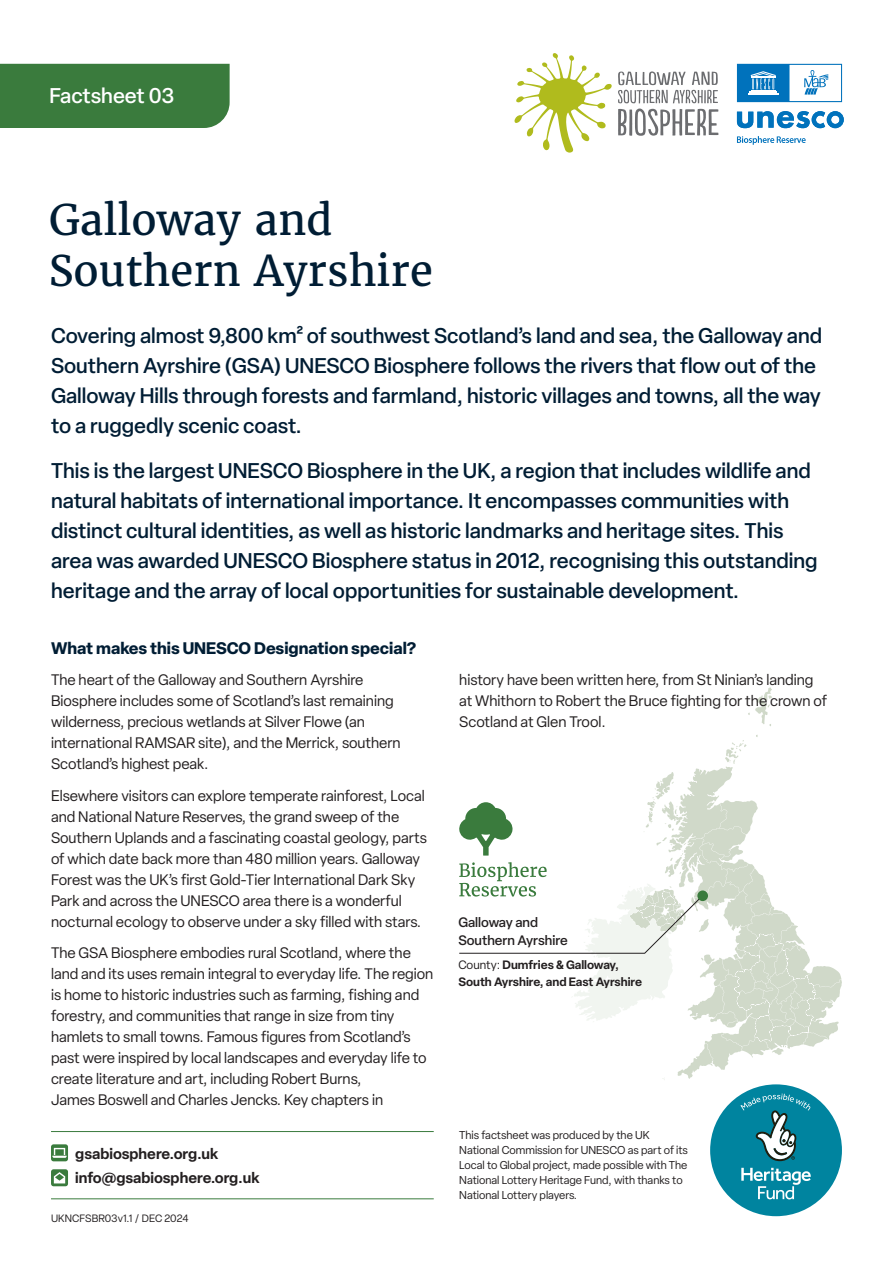
<style>
.page{position:relative;width:893px;height:1263px;background:#fff}
.page>*{position:absolute;margin:0;border:0;box-sizing:border-box;transform-origin:0 0}
.t1{font:42px/51px "Merriweather";color:#001d34}
.t2{font:500 21px/30px "Elza";color:#001d34}
.t3{font:500 21px "Elza";letter-spacing:-.005em;color:#fff}
.t4{font:700 16.5px "Elza";color:#001d34}
.t5{font:15px/21px "Elza";color:#231f20}
.t6{font:600 15px "Elza";color:#231f20}
.t7{font:500 13.5px/18px "Elza";color:#231f20}
.t8{font:600 12px/16.5px "Elza";color:#231f20}
.t9{font:11.25px/15px "Elza";color:#231f20}
.t10{font:10.5px "Elza";letter-spacing:.01em;color:#231f20}
.s1{font-weight:400}
</style>
<div class="page">
<svg style="left:644px;top:740px;width:198px;height:340px"></svg>
<svg style="left:748px;top:687px;width:24px;height:39px"></svg>
<svg style="left:737px;top:136px;width:69px;height:9px"></svg>
<svg style="left:737px;top:111px;width:107px;height:17px"></svg>
<svg style="left:737px;top:64px;width:105px;height:38px"></svg>
<div style="left:0;top:64px;width:230px;height:64px;background:#3a7b3d"></div>
<hr style="left:51px;top:1198px;width:383px;height:1px;background:#3a7b3d">
<hr style="left:51px;top:1131px;width:383px;height:1px;background:#3a7b3d">
<div style="left:51px;top:1144px;width:17px;height:17px;background:#3a7b3d;border-radius:3px"></div>
<svg style="left:52px;top:1148px;width:15px;height:10px"></svg>
<svg style="left:51px;top:1169px;width:17px;height:17px"></svg>
<svg style="left:54px;top:1172px;width:11px;height:11px"></svg>
<svg style="left:459px;top:802px;width:54px;height:53px"></svg>
<div style="left:710px;top:1084px;width:132px;height:132px;background:#00849f;border-radius:50%"></div>
<svg style="left:740px;top:1093px;width:70px;height:68px"></svg>
<svg style="left:741px;top:1168px;width:70px;height:31px"></svg>
<svg style="left:618px;top:71px;width:100px;height:32px"></svg>
<svg style="left:618px;top:109px;width:100px;height:27px"></svg>
<svg style="left:514px;top:53px;width:98px;height:100px"></svg>
<svg style="left:459px;top:862px;width:256px;height:160px"></svg>
<div style="left:697px;top:890px;width:11px;height:11px;background:#3a7b3d;border-radius:50%"></div>
<p class="t3" style="left:50px;top:81px;width:126px">Factsheet 03</p>
<p class="t1" style="left:49px;top:194px;width:385px">Galloway and<br>Southern Ayrshire</p>
<p class="t2" style="left:51px;top:320px;width:773px">Covering almost 9,800 km² of southwest Scotland’s land and sea, the Galloway and Southern Ayrshire (GSA) UNESCO Biosphere follows the rivers that flow out of the Galloway Hills through forests and farmland, historic villages and towns, all the way to a ruggedly scenic coast.</p>
<p class="t2" style="left:51px;top:455px;width:768px">This is the largest UNESCO Biosphere in the UK, a region that includes wildlife and natural habitats of international importance. It encompasses communities with distinct cultural identities, as well as historic landmarks and heritage sites. This area was awarded UNESCO Biosphere status in 2012, recognising this outstanding heritage and the array of local opportunities for sustainable development.</p>
<p class="t4" style="left:51px;top:636px;width:367px">What makes this UNESCO Designation special?</p>
<p class="t5" style="left:51px;top:669px;width:351px">The heart of the Galloway and Southern Ayrshire Biosphere includes some of Scotland’s last remaining wilderness, precious wetlands at Silver Flowe (an international RAMSAR site), and the Merrick, southern Scotland’s highest peak.</p>
<p class="t5" style="left:51px;top:785px;width:378px">Elsewhere visitors can explore temperate rainforest, Local and National Nature Reserves, the grand sweep of the Southern Uplands and a fascinating coastal geology, parts of which date back more than 480 million years. Galloway Forest was the UK’s first Gold-Tier International Dark Sky Park and across the UNESCO area there is a wonderful nocturnal ecology to observe under a sky filled with stars.</p>
<p class="t5" style="left:51px;top:942px;width:384px">The GSA Biosphere embodies rural Scotland, where the land and its uses remain integral to everyday life. The region is home to historic industries such as farming, fishing and forestry, and communities that range in size from tiny hamlets to small towns. Famous figures from Scotland’s past were inspired by local landscapes and everyday life to create literature and art, including Robert Burns,<br>James Boswell and Charles Jencks. Key chapters in</p>
<p class="t6" style="left:75px;top:1142px;width:145px">gsabiosphere.org.uk</p>
<p class="t6" style="left:75px;top:1166px;width:186px">info@gsabiosphere.org.uk</p>
<p class="t10" style="left:51px;top:1211px;width:139px">UKNCFSBR03v1.1 / DEC 2024</p>
<p class="t5" style="left:459px;top:669px;width:369px">history have been written here, from St Ninian’s landing at Whithorn to Robert the Bruce fighting for the crown of<br>Scotland at Glen Trool.</p>
<p class="t7" style="left:458px;top:913px;width:111px">Galloway and<br>Southern Ayrshire</p>
<p class="t8" style="left:458px;top:956px;width:185px"><span class="s1">County:</span> Dumfries &amp; Galloway,<br>South Ayrshire, and East Ayrshire</p>
<p class="t9" style="left:459px;top:1128px;width:230px">This factsheet was produced by the UK National Commission for UNESCO as part of its Local to Global project, made possible with The National Lottery Heritage Fund, with thanks to National Lottery players.</p>
</div>
